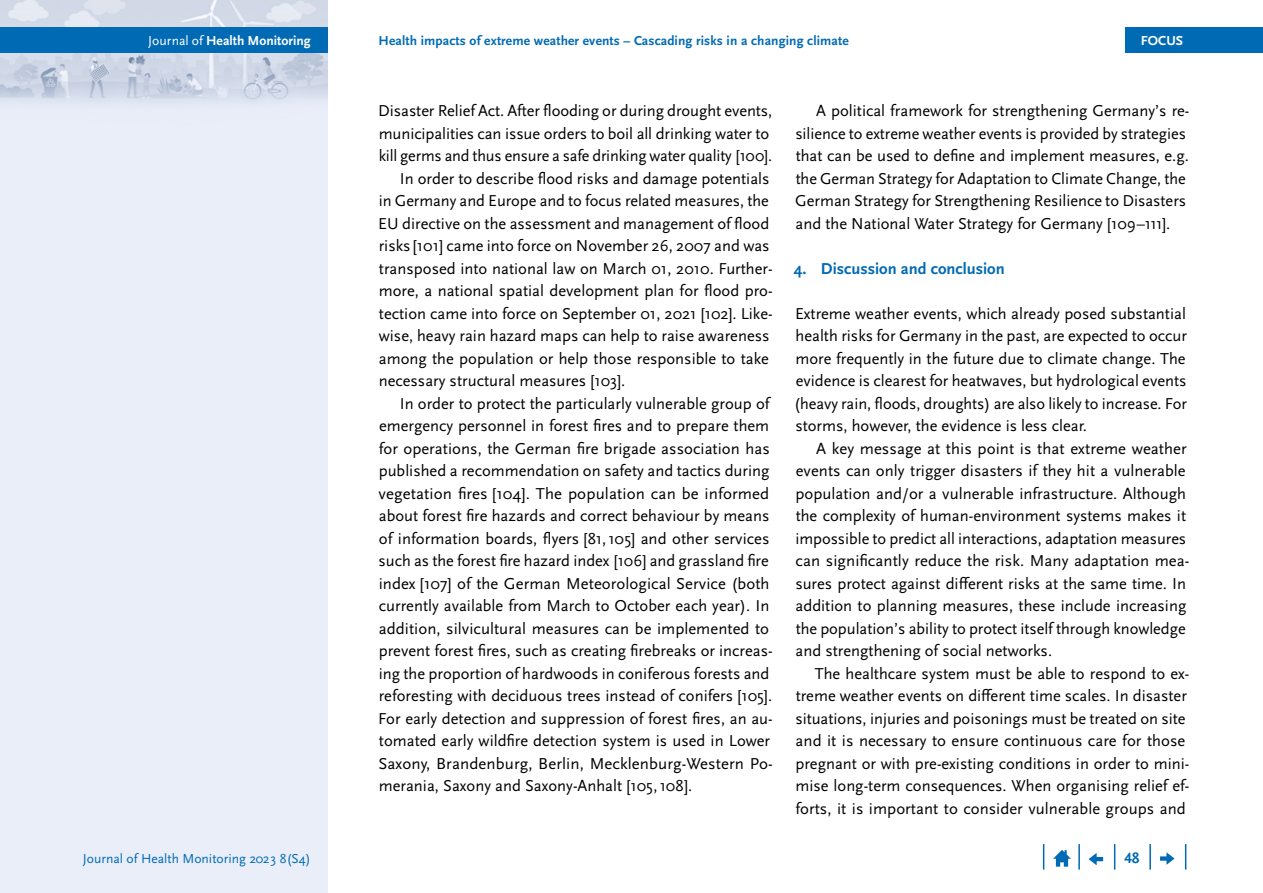
<style>
.page{position:relative;width:1263px;height:893px;background:#fff}
.page>*{position:absolute;margin:0;border:0;box-sizing:border-box;transform-origin:0 0}
.P-12_15_Standard-Einzug{font:16.5px/22.5px "Scala Sans Pro";color:#000}
.P-12_15_Standard{font:16.5px/22.5px "Scala Sans Pro";color:#000;text-align:justify}
.H2-01-Num-solo{font:700 16.5px "Scala Sans Pro";color:#006ab4}
.t1{font:700 15.75px "Scala Sans Pro";color:#006ab4}
.t2{font:13.65px "Scala Sans Pro";color:#006ab4}
.t3{font:700 13.65px "Scala Sans Pro";color:#fff}
.t4{font:700 13.5px "Scala Sans Pro";letter-spacing:.01em;color:#006ab4}
.s1{font-weight:400}
</style>
<div class="page">
<div style="left:0;top:0;width:327px;height:893px;background:#eaeef9"></div>
<svg style="left:1185px;top:844px;width:1px;height:26px"></svg>
<hr style="left:1149px;top:844px;width:2px;height:26px;background:#006ab4">
<svg style="left:1114px;top:844px;width:1px;height:26px"></svg>
<hr style="left:1078px;top:844px;width:2px;height:26px;background:#006ab4">
<svg style="left:1043px;top:844px;width:1px;height:26px"></svg>
<div style="left:1126px;top:28px;width:137px;height:25px;background:#006ab4"></div>
<img style="left:0;top:0;width:327px;height:104px">
<div style="left:0;top:28px;width:327px;height:25px;background:#006ab4"></div>
<svg style="left:1053px;top:850px;width:18px;height:17px"></svg>
<svg style="left:1089px;top:853px;width:14px;height:12px"></svg>
<svg style="left:1160px;top:852px;width:14px;height:13px"></svg>
<p class="t3" style="left:148px;top:33px;width:164px"><span class="s1">Journal of</span> Health Monitoring</p>
<p class="t2" style="left:83px;top:850px;width:229px">Journal of Health Monitoring 2023 8(S4)</p>
<p class="t4" style="left:378px;top:33px;width:472px">Health impacts of extreme weather events – Cascading risks in a changing climate</p>
<p class="t3" style="left:1141px;top:33px;width:44px">FOCUS</p>
<p class="P-12_15_Standard-Einzug" style="left:378px;top:99px;width:396px">Disaster Relief Act. After flooding or during drought events, municipalities can issue orders to boil all drinking water to kill germs and thus ensure a safe drinking water quality [100].</p>
<p class="P-12_15_Standard-Einzug" style="left:378px;top:167px;width:396px;text-indent:21px">In order to describe flood risks and damage potentials in Germany and Europe and to focus related measures, the EU directive on the assessment and management of flood risks [101] came into force on November 26, 2007 and was transposed into national law on March 01, 2010. Further&shy;more, a national spatial development plan for flood pro&shy;tection came into force on September 01, 2021 [102]. Like&shy;wise, heavy rain hazard maps can help to raise awareness among the population or help those responsible to take necessary structural measures [103].</p>
<p class="P-12_15_Standard-Einzug" style="left:378px;top:392px;width:396px;text-indent:21px">In order to protect the particularly vulnerable group of emergency personnel in forest fires and to prepare them for operations, the German fire brigade association has published a recommendation on safety and tactics during vegetation fires [104]. The population can be informed about forest fire hazards and correct behaviour by means of information boards, flyers [81,105] and other services such as the forest fire hazard index [106] and grassland fire index [107] of the German Meteorological Service (both currently available from March to October each year). In addition, silvicultural measures can be implemented to prevent forest fires, such as creating firebreaks or increas&shy;ing the proportion of hardwoods in coniferous forests and reforesting with deciduous trees instead of conifers [105].<br>For early detection and suppression of forest fires, an au&shy;tomated early wildfire detection system is used in Lower Saxony, Brandenburg, Berlin, Mecklenburg-Western Po&shy;merania, Saxony and Saxony-Anhalt [105,108].</p>
<p class="P-12_15_Standard-Einzug" style="left:795px;top:99px;width:396px;text-indent:21px">A political framework for strengthening Germany’s re&shy;silience to extreme weather events is provided by strategies that can be used to define and implement measures, e.g. the German Strategy for Adaptation to Climate Change, the German Strategy for Strengthening Resilience to Disasters and the National Water Strategy for Germany [109–111].</p>
<h2 class="H2-01-Num-solo" style="left:794px;top:258px;width:212px">4. Discussion and conclusion</h2>
<p class="P-12_15_Standard" style="left:794px;top:302px;width:394px">Extreme weather events, which already posed substantial health risks for Germany in the past, are expected to occur more frequently in the future due to climate change. The evidence is clearest for heatwaves, but hydrological events (heavy rain, floods, droughts) are also likely to increase. For storms, however, the evidence is less clear.</p>
<p class="P-12_15_Standard-Einzug" style="left:795px;top:437px;width:396px;text-indent:21px">A key message at this point is that extreme weather events can only trigger disasters if they hit a vulnerable population and/or a vulnerable infrastructure. Although the complexity of human-environment systems makes it impossible to predict all interactions, adaptation measures can significantly reduce the risk. Many adaptation mea&shy;sures protect against different risks at the same time. In addition to planning measures, these include increasing the population’s ability to protect itself through knowledge and strengthening of social networks.</p>
<p class="P-12_15_Standard-Einzug" style="left:795px;top:662px;width:396px;text-indent:20px">The healthcare system must be able to respond to ex&shy;treme weather events on different time scales. In disaster situations, injuries and poisonings must be treated on site and it is necessary to ensure continuous care for those pregnant or with pre-existing conditions in order to mini&shy;mise long-term consequences. When organising relief ef&shy;forts, it is important to consider vulnerable groups and</p>
<p class="t1" style="left:1124px;top:849px;width:17px">48</p>
</div>
